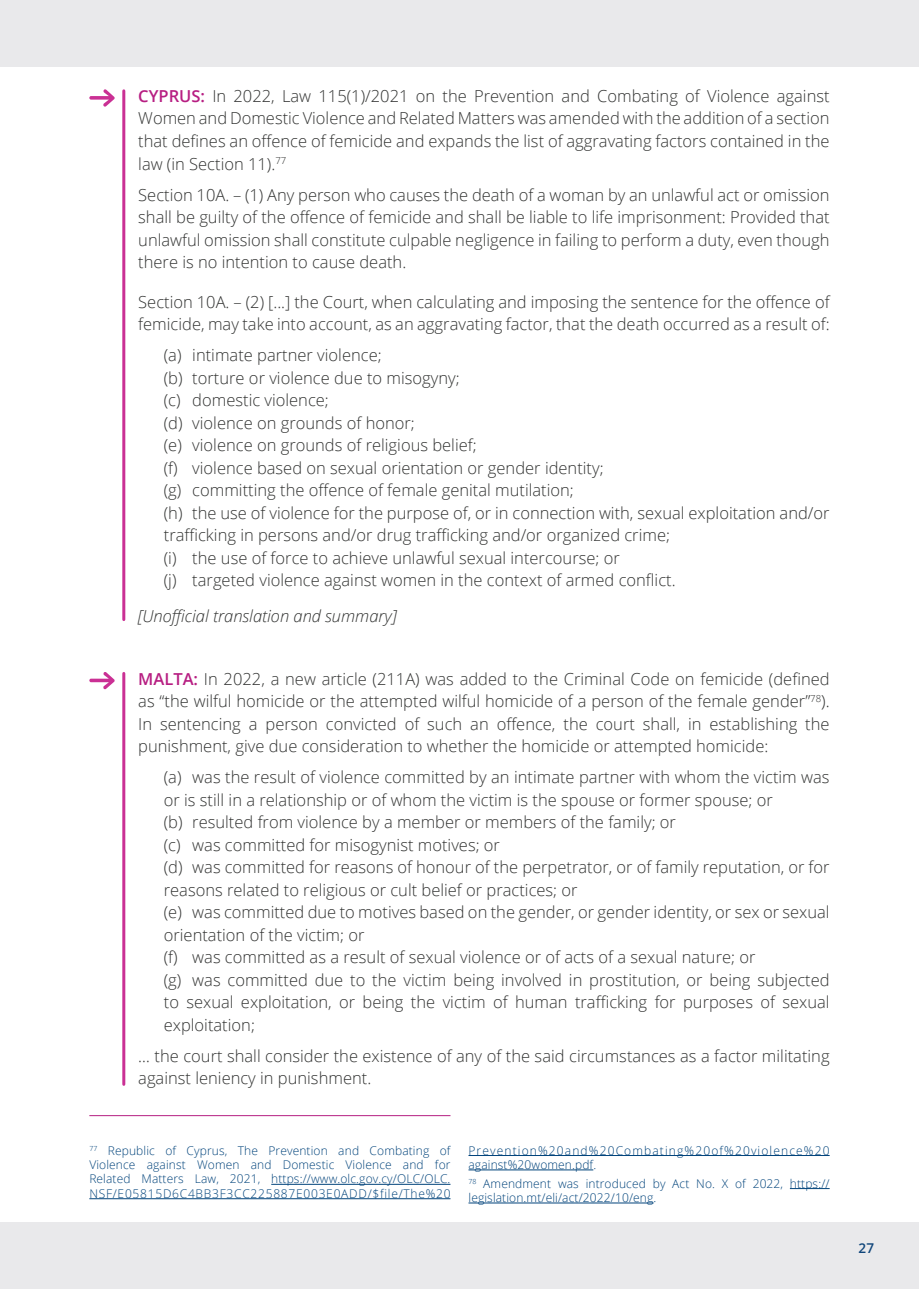
<style>
.page{position:relative;width:919px;height:1289px;background:#fff}
.page>*{position:absolute;margin:0;border:0;box-sizing:border-box;transform-origin:0 0}
.t1{font:300 16.5px/22.5px "Open Sans";color:#323332}
.t2{font:italic 300 16.5px "Open Sans";color:#323332}
.t3{font:600 13.5px "Open Sans";color:#0f457a}
.t4{font:300 12px/14.4px "Open Sans";letter-spacing:.06em;color:#00437b;text-align:justify}
.t5{font:300 12px/14.4px "Open Sans";letter-spacing:.01em;color:#00437b}
.t6{font:300 12px/14.4px "Open Sans";letter-spacing:.095em;color:#00437b}
.s1{font-weight:600;color:#b71e82}
</style>
<div class="page">
<div style="left:0;top:1222px;width:918px;height:66px;background:#e9e9eb"></div>
<div style="left:0;top:0;width:918px;height:67px;background:#e9e9eb"></div>
<hr style="left:271px;top:1183px;width:179px;height:1px;background:#00437b">
<hr style="left:89px;top:1198px;width:361px;height:1px;background:#00437b">
<hr style="left:468px;top:1155px;width:361px;height:1px;background:#00437b">
<hr style="left:468px;top:1169px;width:125px;height:1px;background:#00437b">
<hr style="left:789px;top:1188px;width:40px;height:1px;background:#00437b">
<hr style="left:468px;top:1202px;width:185px;height:1px;background:#00437b">
<hr style="left:122px;top:91px;width:3px;height:528px;background:#ca3094">
<hr style="left:122px;top:673px;width:3px;height:411px;background:#ca3094">
<svg style="left:89px;top:89px;width:26px;height:18px"></svg>
<svg style="left:89px;top:672px;width:26px;height:17px"></svg>
<hr style="left:89px;top:1115px;width:361px;height:1px;background:#b51f82">
<p class="t1" style="left:138px;top:84px;width:692px;text-align:justify"><span class="s1">CYPRUS:</span> In 2022, Law 115(1)/2021 on the Prevention and Combating of Violence against Women and Domestic Violence and Related Matters was amended with the addition of a section that defines an offence of femicide and expands the list of aggravating factors contained in the law (in Section 11).<sup>77</sup></p>
<p class="t1" style="left:138px;top:183px;width:692px;text-align:justify">Section 10A. – (1) Any person who causes the death of a woman by an unlawful act or omission shall be guilty of the offence of femicide and shall be liable to life imprisonment: Provided that unlawful omission shall constitute culpable negligence in failing to perform a duty, even though there is no intention to cause death.</p>
<p class="t1" style="left:138px;top:290px;width:692px">Section 10A. – (2) [...] the Court, when calculating and imposing the sentence for the offence of femicide, may take into account, as an aggravating factor, that the death occurred as a result of:</p>
<p class="t1" style="left:164px;top:343px;width:219px">(a) intimate partner violence;</p>
<p class="t1" style="left:164px;top:366px;width:297px">(b) torture or violence due to misogyny;</p>
<p class="t1" style="left:164px;top:388px;width:167px">(c) domestic violence;</p>
<p class="t1" style="left:164px;top:411px;width:252px">(d) violence on grounds of honor;</p>
<p class="t1" style="left:164px;top:433px;width:314px">(e) violence on grounds of religious belief;</p>
<p class="t1" style="left:164px;top:456px;width:441px">(f) violence based on sexual orientation or gender identity;</p>
<p class="t1" style="left:164px;top:478px;width:411px">(g) committing the offence of female genital mutilation;</p>
<p class="t1" style="left:164px;top:501px;width:667px">(h) the use of violence for the purpose of, or in connection with, sexual exploitation and/or trafficking in persons and/or drug trafficking and/or organized crime;</p>
<p class="t1" style="left:164px;top:546px;width:457px">(i) the use of force to achieve unlawful sexual intercourse; or</p>
<p class="t1" style="left:164px;top:568px;width:513px">(j) targeted violence against women in the context of armed conflict.</p>
<p class="t2" style="left:138px;top:604px;width:259px">[Unofficial translation and summary]</p>
<p class="t1" style="left:138px;top:667px;width:692px;text-align:justify"><span class="s1">MALTA:</span> In 2022, a new article (211A) was added to the Criminal Code on femicide (defined as “the wilful homicide or the attempted wilful homicide of a person of the female gender”<sup>78</sup>).<br>In sentencing a person convicted of such an offence, the court shall, in establishing the punishment, give due consideration to whether the homicide or attempted homicide:</p>
<p class="t1" style="left:164px;top:765px;width:667px">(a) was the result of violence committed by an intimate partner with whom the victim was or is still in a relationship or of whom the victim is the spouse or former spouse; or</p>
<p class="t1" style="left:164px;top:810px;width:513px">(b) resulted from violence by a member or members of the family; or</p>
<p class="t1" style="left:164px;top:833px;width:338px">(c) was committed for misogynist motives; or</p>
<p class="t1" style="left:164px;top:855px;width:667px">(d) was committed for reasons of honour of the perpetrator, or of family reputation, or for reasons related to religious or cult belief or practices; or</p>
<p class="t1" style="left:164px;top:900px;width:667px">(e) was committed due to motives based on the gender, or gender identity, or sex or sexual orientation of the victim; or</p>
<p class="t1" style="left:164px;top:945px;width:593px">(f) was committed as a result of sexual violence or of acts of a sexual nature; or</p>
<p class="t1" style="left:164px;top:968px;width:667px;text-align:justify">(g) was committed due to the victim being involved in prostitution, or being subjected to sexual exploitation, or being the victim of human trafficking for purposes of sexual exploitation;</p>
<p class="t1" style="left:138px;top:1044px;width:692px">… the court shall consider the existence of any of the said circumstances as a factor militating against leniency in punishment.</p>
<p class="t4" style="left:89px;top:1142px;width:363px"><sup>77</sup> Republic of Cyprus, The Prevention and Combating of Violence against Women and Domestic Violence and for Related Matters Law, 2021, https://www.olc.gov.cy/OLC/OLC.<br>NSF/E05815D6C4BB3F3CC225887E003E0ADD/$file/The%20</p>
<p class="t6" style="left:468px;top:1142px;width:362px">Prevention%20and%20Combating%20of%20violence%20 against%20women.pdf.</p>
<p class="t5" style="left:468px;top:1175px;width:362px"><sup>78</sup> Amendment was introduced by Act No. X of 2022, https:// legislation.mt/eli/act/2022/10/eng.</p>
<p class="t3" style="left:858px;top:1238px;width:17px">27</p>
</div>
